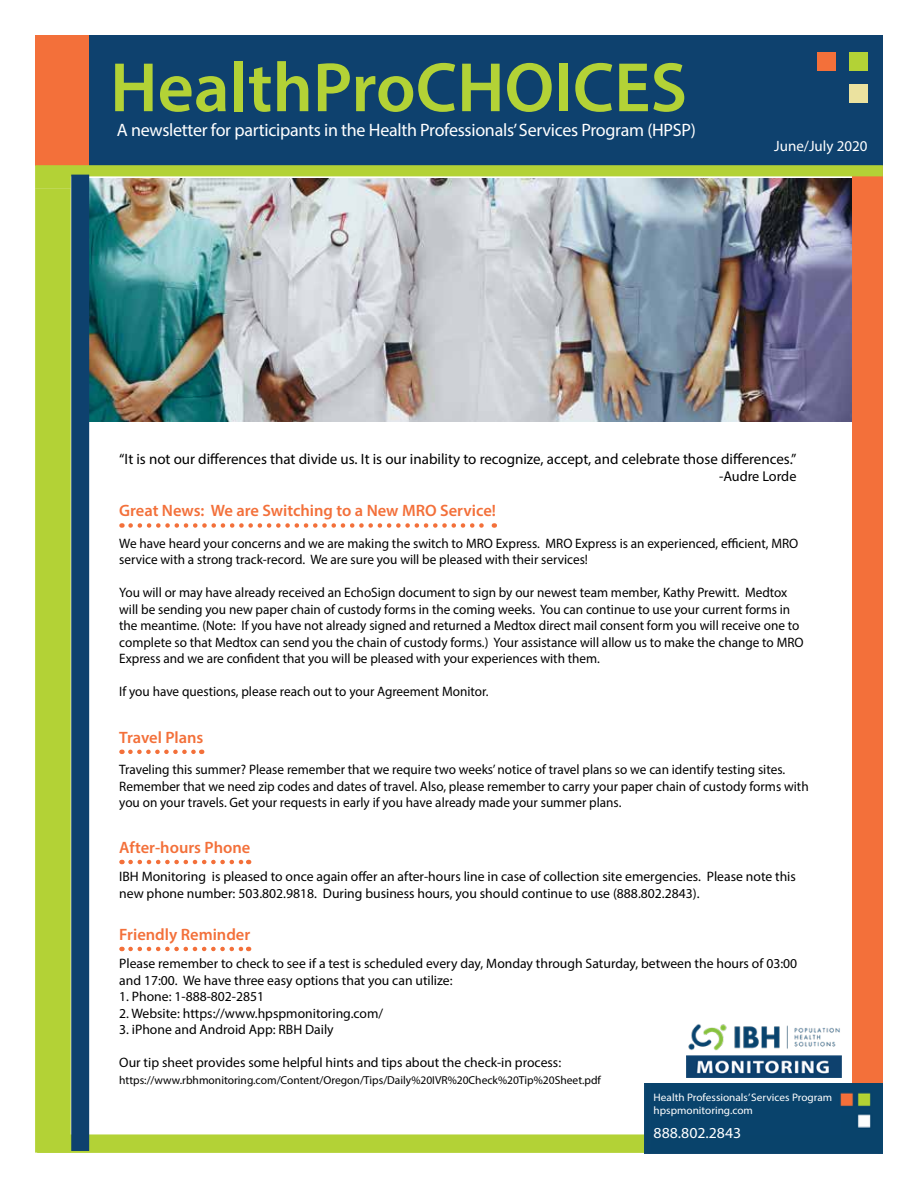
<style>
.page{position:relative;width:918px;height:1188px;background:#fff}
.page>*{position:absolute;margin:0;border:0;box-sizing:border-box;transform-origin:0 0}
.t1{font:600 70.5px "Myriad Pro";color:#b3d236}
.t2{font:18px "Myriad Pro";letter-spacing:-.015em;color:#fff}
.t3{font:600 16.5px "Myriad Pro";color:#f3703a}
.t4{font:15.3px "Myriad Pro";color:#fff;scale:1.04 1}
.t5{font:15px "Myriad Pro";color:#000}
.t6{font:15px "Myriad Pro";color:#fff}
.t7{font:14.25px "Myriad Pro";letter-spacing:-.005em;color:#000}
.t8{font:13.65px/16.5px "Myriad Pro";color:#000}
.t9{font:11.55px "Myriad Pro";color:#000}
.t10{font:10.8px/13px "Myriad Pro";color:#fff;scale:1.04 1}
</style>
<div class="page">
<svg style="left:71px;top:1114px;width:574px;height:39px"></svg>
<img style="left:89px;top:189px;width:763px;height:232px">
<div style="left:852px;top:125px;width:31px;height:1028px;background:#f3703a"></div>
<div style="left:88px;top:35px;width:795px;height:130px;background:#0e416e"></div>
<div style="left:35px;top:35px;width:53px;height:130px;background:#f3703a"></div>
<img style="left:35px;top:165px;width:848px;height:24px">
<div style="left:849px;top:52px;width:18px;height:19px;background:#b3d236"></div>
<div style="left:849px;top:84px;width:18px;height:19px;background:#ebe29f"></div>
<div style="left:817px;top:52px;width:19px;height:19px;background:#f3703a"></div>
<div style="left:71px;top:175px;width:18px;height:976px;background:#0e416e"></div>
<div style="left:35px;top:188px;width:36px;height:965px;background:#b3d236"></div>
<svg style="left:131px;top:523px;width:364px;height:5px"></svg>
<div style="left:645px;top:1083px;width:238px;height:70px;background:#09436c"></div>
<img style="left:686px;top:1024px;width:155px;height:54px">
<svg style="left:130px;top:750px;width:72px;height:4px"></svg>
<svg style="left:131px;top:860px;width:118px;height:4px"></svg>
<svg style="left:131px;top:947px;width:118px;height:4px"></svg>
<h1 class="t1" style="left:110px;top:43px;width:578px">HealthProCHOICES</h1>
<h2 class="t2" style="left:117px;top:119px;width:581px">A newsletter for participants in the Health Professionals’ Services Program (HPSP)</h2>
<p class="t6" style="left:774px;top:136px;width:95px">June/July 2020</p>
<p class="t5" style="left:119px;top:450px;width:679px">“It is not our differences that divide us. It is our inability to recognize, accept, and celebrate those differences.”</p>
<p class="t7" style="left:719px;top:467px;width:79px">-Audre Lorde</p>
<p class="t3" style="left:119px;top:500px;width:378px">Great News: We are Switching to a New MRO Service!</p>
<p class="t8" style="left:119px;top:535px;width:681px">We have heard your concerns and we are making the switch to MRO Express. MRO Express is an experienced, efficient, MRO service with a strong track-record. We are sure you will be pleased with their services!</p>
<p class="t8" style="left:119px;top:584px;width:686px">You will or may have already received an EchoSign document to sign by our newest team member, Kathy Prewitt. Medtox will be sending you new paper chain of custody forms in the coming weeks. You can continue to use your current forms in the meantime. (Note: If you have not already signed and returned a Medtox direct mail consent form you will receive one to complete so that Medtox can send you the chain of custody forms.) Your assistance will allow us to make the change to MRO Express and we are confident that you will be pleased with your experiences with them.</p>
<p class="t8" style="left:119px;top:683px;width:371px">If you have questions, please reach out to your Agreement Monitor.</p>
<p class="t3" style="left:119px;top:727px;width:86px">Travel Plans</p>
<p class="t8" style="left:119px;top:761px;width:691px">Traveling this summer? Please remember that we require two weeks’ notice of travel plans so we can identify testing sites.<br>Remember that we need zip codes and dates of travel. Also, please remember to carry your paper chain of custody forms with you on your travels. Get your requests in early if you have already made your summer plans.</p>
<p class="t3" style="left:119px;top:837px;width:133px">After-hours Phone</p>
<p class="t8" style="left:119px;top:868px;width:678px">IBH Monitoring is pleased to once again offer an after-hours line in case of collection site emergencies. Please note this new phone number: 503.802.9818. During business hours, you should continue to use (888.802.2843).</p>
<p class="t3" style="left:119px;top:924px;width:133px">Friendly Reminder</p>
<p class="t8" style="left:119px;top:955px;width:680px">Please remember to check to see if a test is scheduled every day, Monday through Saturday, between the hours of 03:00 and 17:00. We have three easy options that you can utilize:</p>
<p class="t8" style="left:119px;top:988px;width:147px">1. Phone: 1-888-802-2851</p>
<p class="t8" style="left:119px;top:1005px;width:266px">2. Website: https://www.hpspmonitoring.com/</p>
<p class="t8" style="left:119px;top:1021px;width:216px">3. iPhone and Android App: RBH Daily</p>
<p class="t8" style="left:119px;top:1054px;width:443px">Our tip sheet provides some helpful hints and tips about the check-in process:</p>
<p class="t9" style="left:119px;top:1073px;width:483px">https://www.rbhmonitoring.com/Content/Oregon/Tips/Daily%20IVR%20Check%20Tip%20Sheet.pdf</p>
<p class="t10" style="left:654px;top:1091px;width:173px">Health Professionals’ Services Program hpspmonitoring.com</p>
<p class="t4" style="left:654px;top:1124px;width:86px">888.802.2843</p>
</div>
